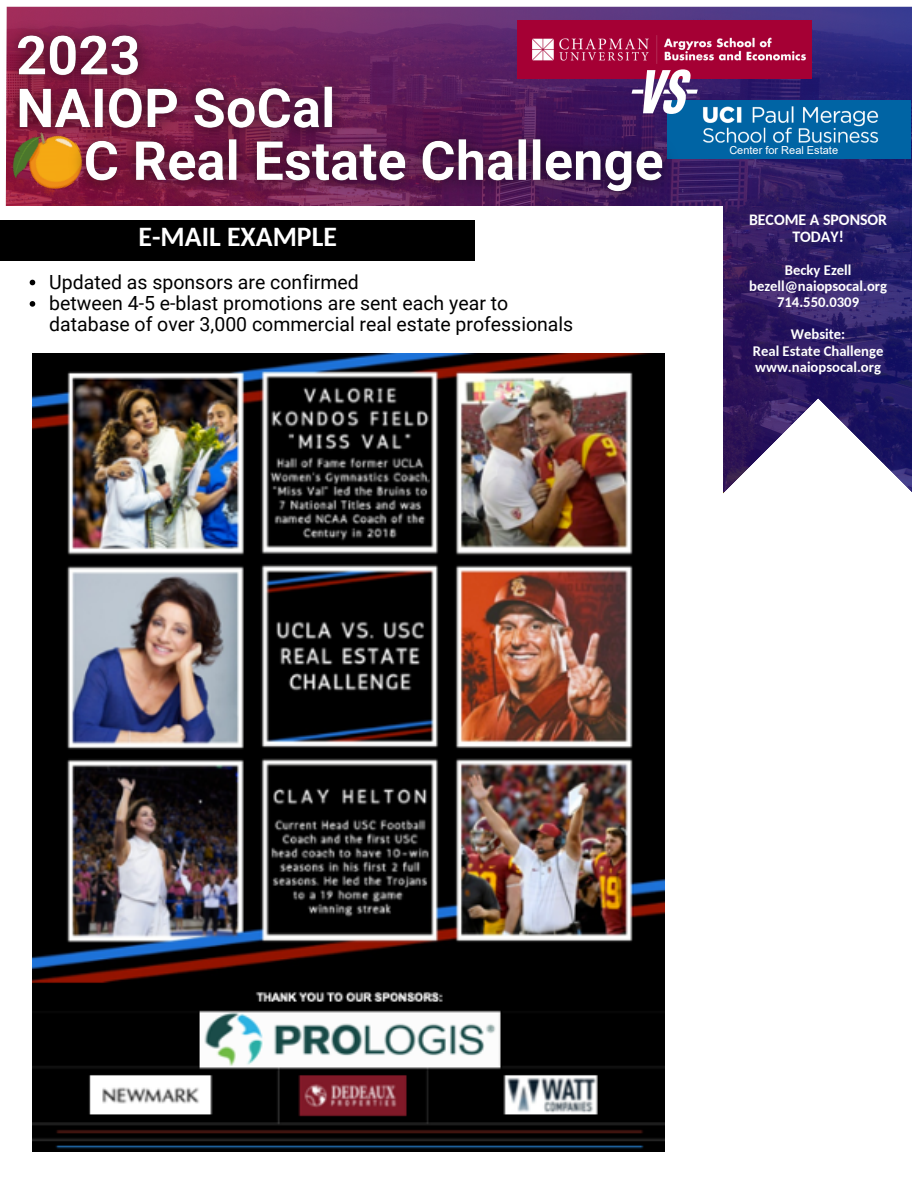
<style>
.page{position:relative;width:918px;height:1188px;background:#fff}
.page>*{position:absolute;margin:0;border:0;box-sizing:border-box;transform-origin:0 0}
.t1{font:700 27.75px "Carlito";color:#fff}
.t2{font:19.5px/21.3px "Roboto";color:#000}
.t3{font:700 15.9px/17.2px "Carlito";color:#fff;text-align:center}
.t4{font:700 14.7px/16.2px "Carlito";color:#fff;text-align:center}
.t5{font:10.95px "Arial";color:#fff}
</style>
<div class="page">
<img style="left:687px;top:7px;width:224px;height:391px">
<div style="left:0;top:207px;width:723px;height:387px;background:#fff"></div>
<div style="left:0;top:220px;width:474px;height:41px;background:#000"></div>
<svg style="left:30px;top:280px;width:5px;height:5px"></svg>
<svg style="left:30px;top:301px;width:5px;height:6px"></svg>
<svg style="left:723px;top:398px;width:189px;height:96px"></svg>
<img style="left:32px;top:353px;width:633px;height:798px">
<div style="left:725px;top:492px;width:186px;height:5px;background:#fff"></div>
<div style="left:517px;top:20px;width:295px;height:58px;background:#a50034"></div>
<div style="left:668px;top:100px;width:243px;height:58px;background:#0064a4"></div>
<svg style="left:687px;top:70px;width:11px;height:30px"></svg>
<img style="left:687px;top:37px;width:119px;height:24px">
<img style="left:702px;top:106px;width:177px;height:37px">
<img style="left:5px;top:6px;width:682px;height:200px">
<h1 class="t1" style="left:139px;top:225px;width:200px">E-MAIL EXAMPLE</h1>
<p class="t2" style="left:49px;top:271px;width:526px">Updated as sponsors are confirmed<br>between 4-5 e-blast promotions are sent each year to database of over 3,000 commercial real estate professionals</p>
<p class="t5" style="left:729px;top:144px;width:110px">Center for Real Estate</p>
<p class="t3" style="left:749px;top:213px;width:140px">BECOME A SPONSOR<br>TODAY!</p>
<p class="t4" style="left:749px;top:263px;width:139px">Becky Ezell bezell@naiopsocal.org<br>714.550.0309</p>
<p class="t4" style="left:753px;top:328px;width:132px">Website:<br>Real Estate Challenge www.naiopsocal.org</p>
</div>
